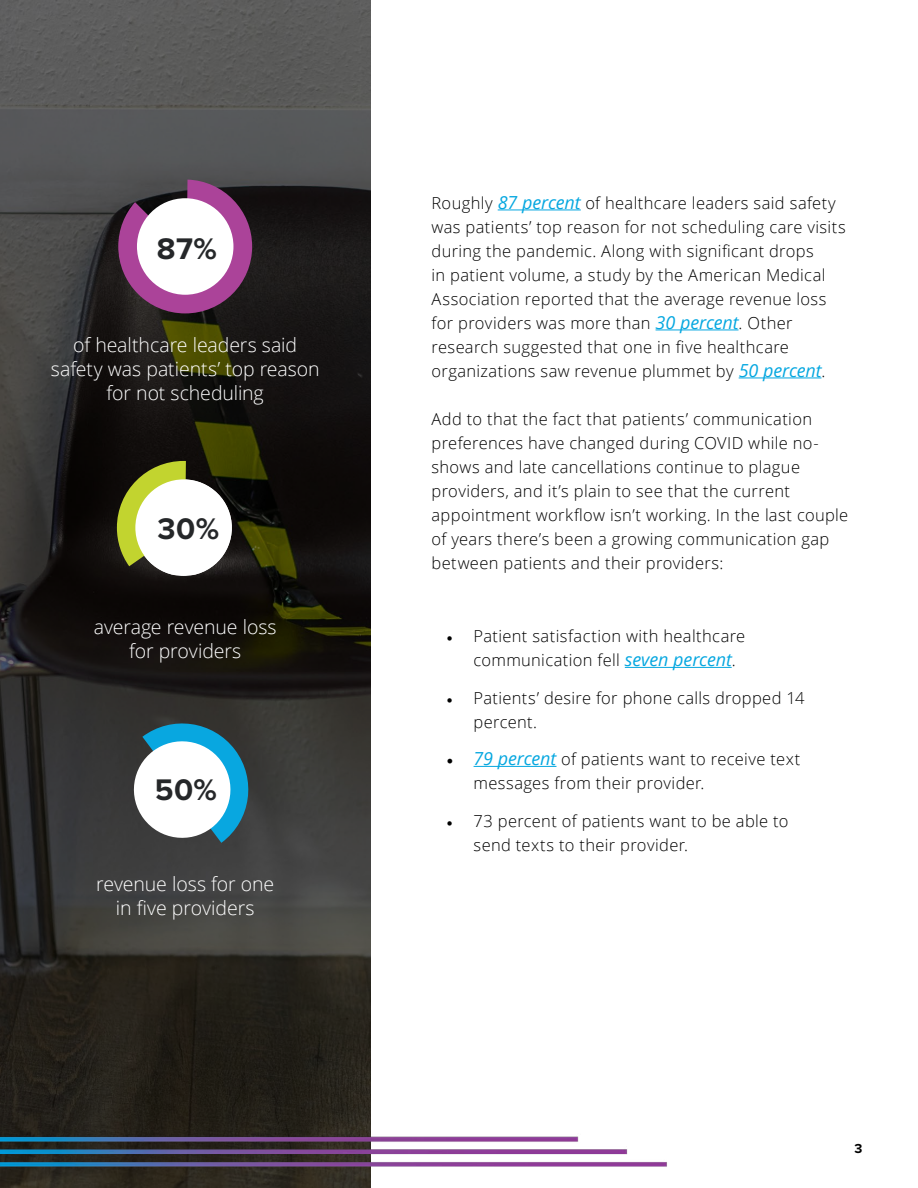
<style>
.page{position:relative;width:918px;height:1188px;background:#fff}
.page>*{position:absolute;margin:0;border:0;box-sizing:border-box;transform-origin:0 0}
.t1{font:700 30.9px "Proxima Nova";color:#252729}
.t2{font:300 19.5px/24px "Open Sans";letter-spacing:-.005em;color:#fff;text-align:center}
.t3{font:300 16.5px/24px "Open Sans";letter-spacing:.02em;color:#000101}
.t4{font:700 13.5px "Proxima Nova";color:#000101}
.s1{font-weight:400;font-style:italic;font-size:18px;color:#05a7e0}
.s2{font-family:"Minion Pro";font-weight:400}
.s3{font-family:"Minion Pro";font-weight:400;font-size:18px;color:#000}
</style>
<div class="page">
<img style="left:0;top:5px;width:822px;height:1181px">
<h1 class="t1" style="left:157px;top:226px;width:62px">87%</h1>
<p class="t2" style="left:51px;top:332px;width:270px">of healthcare leaders said safety was patients’ top reason for not scheduling</p>
<h1 class="t1" style="left:158px;top:506px;width:63px">30%</h1>
<p class="t2" style="left:94px;top:614px;width:184px">average revenue loss for providers</p>
<h1 class="t1" style="left:155px;top:767px;width:64px">50%</h1>
<p class="t2" style="left:96px;top:871px;width:180px">revenue loss for one in five providers</p>
<p class="t3" style="left:432px;top:190px;width:416px">Roughly <span class="s1">87 percent</span> of healthcare leaders said safety was patients’ top reason for not scheduling care visits during the pandemic. Along with significant drops<br>in patient volume, a study by the American Medical Association reported that the average revenue loss for providers was more than <span class="s1">30 percent</span>. Other research suggested that one in five healthcare organizations saw revenue plummet by <span class="s1">50 percent</span>.</p>
<p class="t3" style="left:432px;top:406px;width:418px">Add to that the fact that patients’ communication preferences have changed during COVID while no&shy;shows and late cancellations continue to plague providers, and it’s plain to see that the current appointment workflow isn’t working. In the last couple of years there’s been a growing communication gap between patients and their providers:</p>
<p class="t3" style="left:474px;top:624px;width:273px;text-indent:-27px"><span class="s2">•</span> Patient satisfaction with healthcare communication fell <span class="s1">seven percent</span>.</p>
<p class="t3" style="left:474px;top:685px;width:333px;text-indent:-27px"><span class="s2">•</span> Patients’ desire for phone calls dropped 14 percent.</p>
<p class="t3" style="left:474px;top:747px;width:328px;text-indent:-27px"><span class="s3">•</span> <span class="s1">79 percent</span> of patients want to receive text messages from their provider.</p>
<p class="t3" style="left:474px;top:808px;width:317px;text-indent:-27px"><span class="s2">•</span> 73 percent of patients want to be able to send texts to their provider.</p>
<p class="t4" style="left:855px;top:1139px;width:9px">3</p>
</div>
